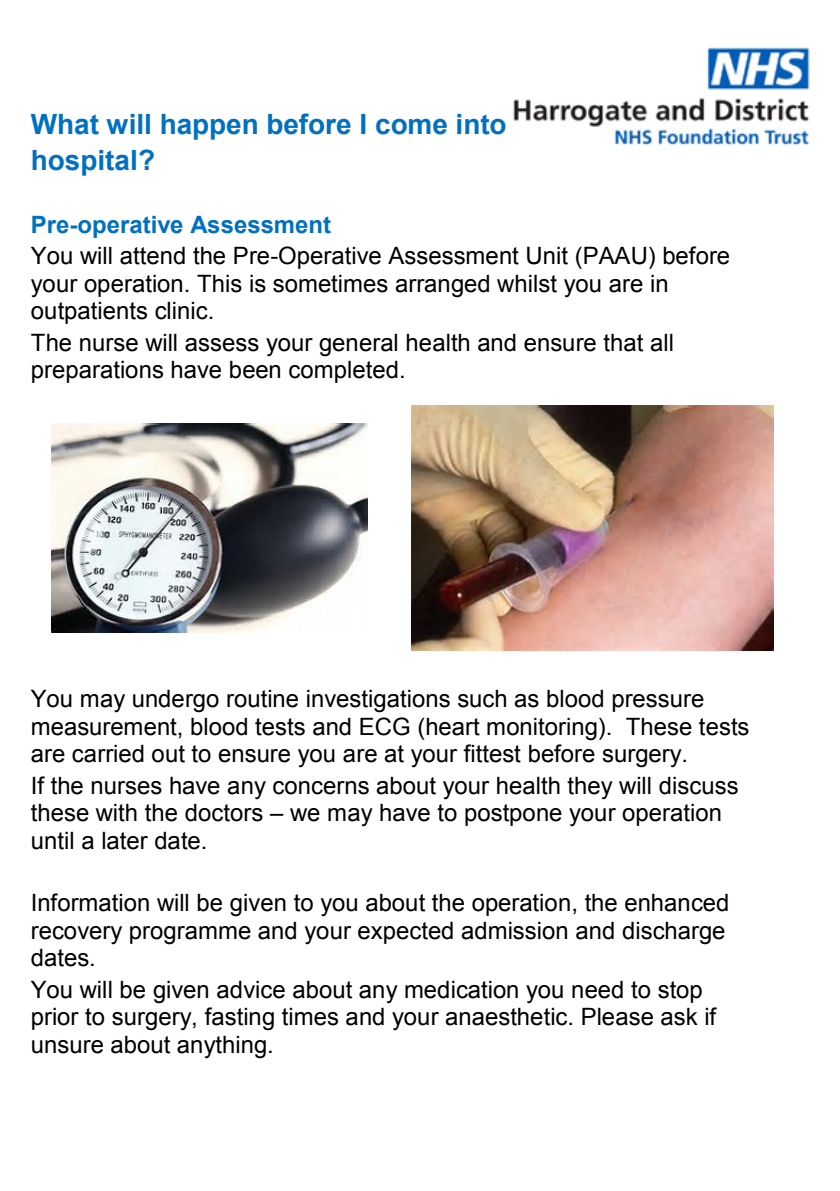
<style>
.page{position:relative;width:840px;height:1191px;background:#fff}
.page>*{position:absolute;margin:0;border:0;box-sizing:border-box;transform-origin:0 0}
.t1{font:700 28px/36px "Arial";color:#0070c0}
.t2{font:23.8px/27.4px "Arial";color:#000}
.t3{font:700 23.8px "Arial";color:#0070c0}
</style>
<div class="page">
<img style="left:513px;top:47px;width:297px;height:99px">
<img style="left:411px;top:405px;width:362px;height:246px">
<img style="left:51px;top:424px;width:316px;height:209px">
<p class="t1" style="left:31px;top:107px;width:477px">What will happen before I come into hospital?</p>
<p class="t3" style="left:31px;top:209px;width:301px">Pre-operative Assessment</p>
<p class="t2" style="left:31px;top:242px;width:700px">You will attend the Pre-Operative Assessment Unit (PAAU) before your operation. This is sometimes arranged whilst you are in outpatients clinic.</p>
<p class="t2" style="left:31px;top:329px;width:644px">The nurse will assess your general health and ensure that all preparations have been completed.</p>
<p class="t2" style="left:31px;top:685px;width:720px">You may undergo routine investigations such as blood pressure measurement, blood tests and ECG (heart monitoring). These tests are carried out to ensure you are at your fittest before surgery.</p>
<p class="t2" style="left:31px;top:772px;width:709px">If the nurses have any concerns about your health they will discuss these with the doctors – we may have to postpone your operation until a later date.</p>
<p class="t2" style="left:31px;top:889px;width:699px">Information will be given to you about the operation, the enhanced recovery programme and your expected admission and discharge dates.</p>
<p class="t2" style="left:31px;top:976px;width:686px">You will be given advice about any medication you need to stop prior to surgery, fasting times and your anaesthetic. Please ask if unsure about anything.</p>
</div>
